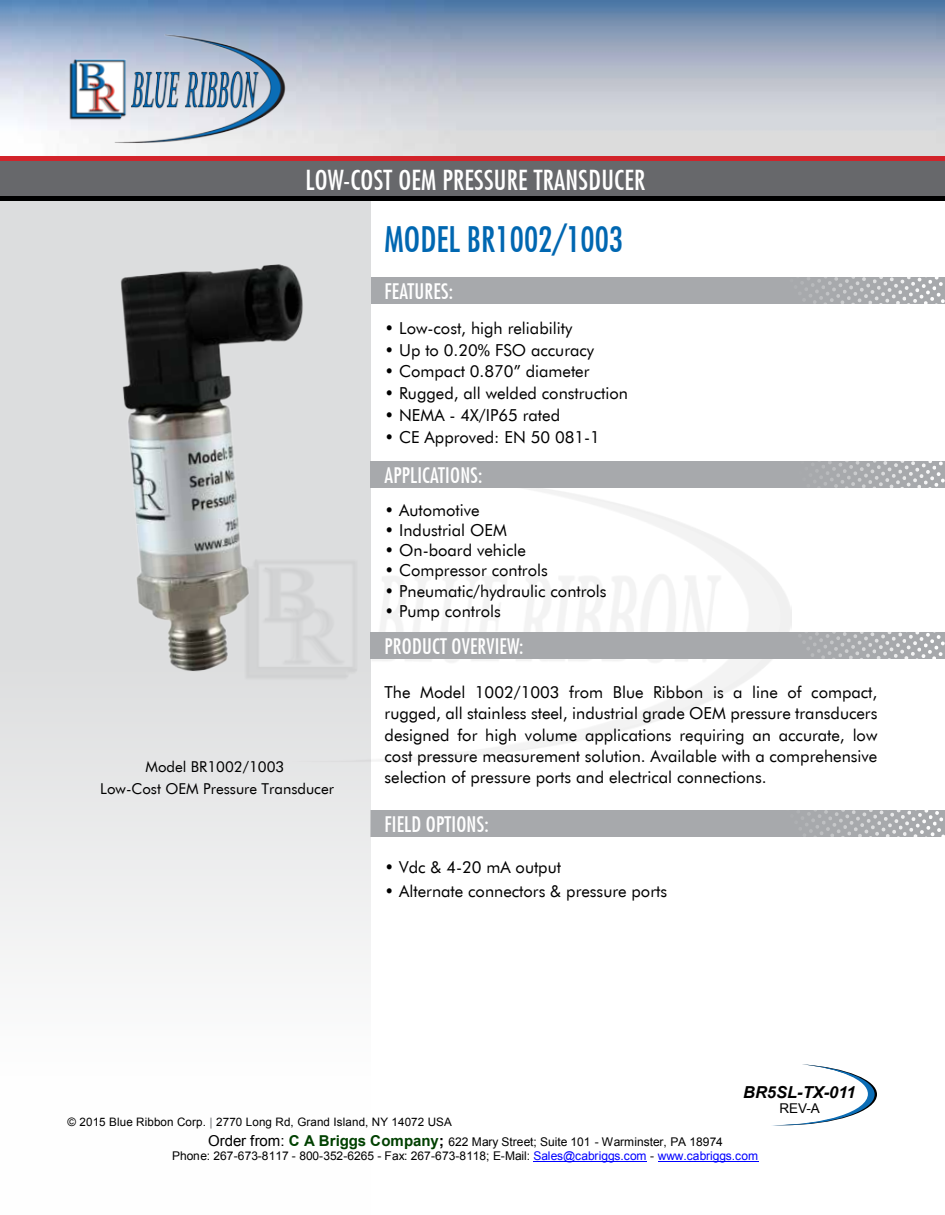
<style>
.page{position:relative;width:945px;height:1215px;background:#fff}
.page>*{position:absolute;margin:0;border:0;box-sizing:border-box;transform-origin:0 0}
.t1{font:500 condensed 34.5px "Futura";color:#0067b1}
.t2{font:500 condensed 27px "Futura";letter-spacing:.01em;color:#fff}
.t3{font:500 condensed 21px "Futura";letter-spacing:.01em;color:#fff}
.t4{font:16.5px/21px "Futura BT";color:#000;text-align:justify}
.t5{font:italic 700 16.5px "Arial";color:#000}
.t6{font:15px/21.8px "Futura BT";color:#000;text-align:center}
.t7{font:13.5px "Arial";color:#000}
.t8{font:12px/14.2px "Arial";letter-spacing:.005em;color:#000;text-align:center}
.t9{font:11.7px "Arial";letter-spacing:.01em;color:#000}
.s1{font-weight:700;font-style:italic;color:#939598}
.s2{font-size:15px}
.s3{font-weight:700;font-size:15px;color:#004000}
.s4{font-weight:700;font-size:15px}
.s5{color:#00f}
</style>
<div class="page">
<svg style="left:783px;top:1064px;width:94px;height:61px"></svg>
<img style="left:0;top:0;width:945px;height:160px">
<div style="left:371px;top:810px;width:574px;height:27px;background:#a7a9ac"></div>
<div style="left:334px;top:277px;width:611px;height:27px;background:#a7a9ac"></div>
<svg style="left:802px;top:277px;width:143px;height:27px"></svg>
<div style="left:0;top:159px;width:370px;height:1056px;background:linear-gradient(to bottom,#d0d2d3,#fdfdfd)"></div>
<div style="left:0;top:160px;width:945px;height:37px;background:#67686b"></div>
<hr style="left:0;top:197px;width:945px;height:4px;background:#000">
<svg style="left:802px;top:810px;width:143px;height:27px"></svg>
<img style="left:240px;top:476px;width:532px;height:287px">
<div style="left:370px;top:461px;width:575px;height:27px;background:#a7a9ac"></div>
<div style="left:370px;top:632px;width:575px;height:27px;background:#a7a9ac"></div>
<svg style="left:760px;top:576px;width:185px;height:129px"></svg>
<img style="left:76px;top:233px;width:278px;height:472px">
<svg style="left:760px;top:461px;width:185px;height:81px"></svg>
<img style="left:68px;top:32px;width:220px;height:113px">
<hr style="left:534px;top:1162px;width:113px;height:1px;background:#00f">
<hr style="left:658px;top:1162px;width:101px;height:1px;background:#00f">
<h2 class="t2" style="left:305px;top:164px;width:341px">LOW-COST OEM PRESSURE TRANSDUCER</h2>
<h1 class="t1" style="left:385px;top:219px;width:240px">MODEL BR1002/1003</h1>
<p class="t3" style="left:385px;top:278px;width:70px">FEATURES:</p>
<p class="t4" style="left:385px;top:317px;width:189px">• Low-cost, high reliability</p>
<p class="t4" style="left:385px;top:339px;width:211px">• Up to 0.20% FSO accuracy</p>
<p class="t4" style="left:385px;top:361px;width:207px">• Compact 0.870” diameter</p>
<p class="t4" style="left:385px;top:383px;width:245px">• Rugged, all welded construction</p>
<p class="t4" style="left:385px;top:404px;width:177px">• NEMA - 4X/IP65 rated</p>
<p class="t4" style="left:385px;top:426px;width:217px">• CE Approved: EN 50 081-1</p>
<p class="t6" style="left:100px;top:756px;width:235px">Model BR1002/1003<br>Low-Cost OEM Pressure Transducer</p>
<p class="t3" style="left:385px;top:463px;width:63px">APPLI CATIONS</p>
<p class="t3" style="left:478px;top:463px;width:6px">:</p>
<p class="t4" style="left:385px;top:499px;width:97px">• Automotive</p>
<p class="t4" style="left:385px;top:519px;width:124px">• Industrial OEM</p>
<p class="t4" style="left:385px;top:540px;width:143px">• On-board vehicle</p>
<p class="t4" style="left:385px;top:560px;width:165px">• Compressor controls</p>
<p class="t4" style="left:385px;top:580px;width:224px">• Pneumatic/hydraulic controls</p>
<p class="t4" style="left:385px;top:600px;width:118px">• Pump controls</p>
<p class="t3" style="left:385px;top:634px;width:141px">PRODUCT OVERVIEW:</p>
<p class="t4" style="left:385px;top:682px;width:494px">The Model 1002/1003 from Blue Ribbon is a line of compact, rugged, all stainless steel, industrial grade OEM pressure transducers designed for high volume applications requiring an accurate, low cost pressure measurement solution. Available with a comprehensive selection of pressure ports and electrical connections.</p>
<p class="t3" style="left:385px;top:811px;width:106px">FIELD OPTIONS:</p>
<p class="t4" style="left:385px;top:856px;width:178px">• Vdc &amp; 4-20 mA output</p>
<p class="t4" style="left:385px;top:881px;width:284px">• Alternate connectors &amp; pressure ports</p>
<p class="t5" style="left:743px;top:1081px;width:114px">BR5SL-TX-011</p>
<p class="t7" style="left:779px;top:1100px;width:42px">REV-A</p>
<p class="t9" style="left:68px;top:1114px;width:386px">© 2015 Blue Ribbon Corp. <span class="s1">|</span> 2770 Long Rd, Grand Island, NY 14072 USA</p>
<p class="t8" style="left:172px;top:1135px;width:587px"><span class="s2">Order from:</span> <span class="s3">C A Briggs Company</span><span class="s4">;</span> 622 Mary Street; Suite 101 - Warminster, PA 18974<br>Phone: 267-673-8117 - 800-352-6265 - Fax: 267-673-8118; E-Mail: <span class="s5">Sales@cabriggs.com</span> - <span class="s5">www.cabriggs.com</span></p>
</div>
